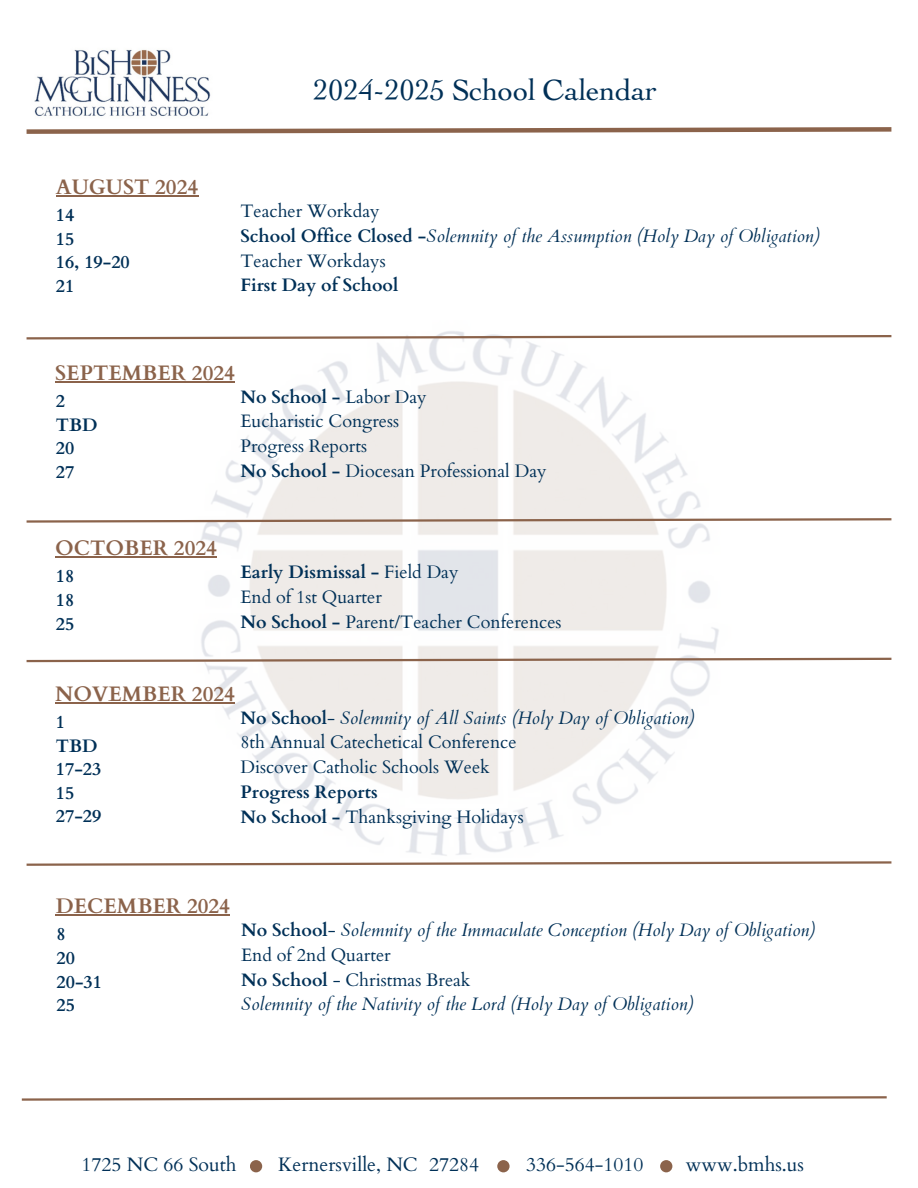
<style>
.page{position:relative;width:918px;height:1188px;background:#fff}
.page>*{position:absolute;margin:0;border:0;box-sizing:border-box;transform-origin:0 0}
.t1{font:30px "Cochin URWD Rom";color:#003057}
.t2{font:700 21px "Cardo";color:#8b634b}
.t3{font:19.5px "Cardo";color:#003057}
.t4{font:18px "Cardo";color:#003057}
.t5{font:italic 18px "Cardo";color:#003057}
.t6{font:700 18px/23.7px "Cardo";color:#003057}
.s1{font-weight:700;font-style:normal}
.s2{font-weight:400}
.s3{font-weight:700}
.s4{font-style:normal}
</style>
<div class="page">
<img style="left:121px;top:331px;width:598px;height:525px">
<img style="left:34px;top:49px;width:177px;height:68px">
<svg style="left:26px;top:127px;width:866px;height:7px"></svg>
<div style="left:250px;top:1160px;width:12px;height:12px;background:#8b634b;border-radius:50%"></div>
<div style="left:497px;top:1160px;width:13px;height:12px;background:#8b634b;border-radius:50%"></div>
<div style="left:660px;top:1160px;width:12px;height:12px;background:#8b634b;border-radius:50%"></div>
<hr style="left:56px;top:195px;width:142px;height:1px;background:#8b634b">
<svg style="left:26px;top:334px;width:866px;height:7px"></svg>
<hr style="left:55px;top:381px;width:180px;height:1px;background:#8b634b">
<svg style="left:26px;top:517px;width:866px;height:7px"></svg>
<hr style="left:55px;top:557px;width:162px;height:1px;background:#8b634b">
<svg style="left:26px;top:657px;width:866px;height:6px"></svg>
<hr style="left:55px;top:702px;width:180px;height:1px;background:#8b634b">
<svg style="left:26px;top:861px;width:866px;height:5px"></svg>
<hr style="left:56px;top:914px;width:174px;height:1px;background:#8b634b">
<svg style="left:21px;top:1096px;width:866px;height:5px"></svg>
<h1 class="t1" style="left:313px;top:78px;width:345px">2024-2025 School Calendar</h1>
<p class="t2" style="left:56px;top:173px;width:144px">AUGUST 2024</p>
<p class="t6" style="left:56px;top:204px;width:75px">14<br>15<br>16, 19-20<br>21</p>
<h2 class="t4" style="left:240px;top:199px;width:141px">Teacher Workday</h2>
<p class="t5" style="left:240px;top:224px;width:581px"><span class="s1">School Office Closed -</span>Solemnity of the Assumption (Holy Day of Obligation)</p>
<p class="t4" style="left:240px;top:249px;width:147px">Teacher Workdays</p>
<p class="t6" style="left:240px;top:274px;width:159px">First Day of School</p>
<p class="t2" style="left:55px;top:359px;width:181px">SEPTEMBER 2024</p>
<h4 class="t6" style="left:56px;top:389px;width:43px">2<br>TBD<br>20<br>27</h4>
<h2 class="t6" style="left:240px;top:385px;width:188px">No School - <span class="s2">Labor Day</span></h2>
<p class="t4" style="left:240px;top:410px;width:160px">Eucharistic Congress</p>
<p class="t4" style="left:240px;top:434px;width:128px">Progress Reports</p>
<p class="t4" style="left:240px;top:459px;width:308px"><span class="s3">No School -</span> Diocesan Professional Day</p>
<h4 class="t2" style="left:55px;top:535px;width:163px">OCTOBER 2024</h4>
<h2 class="t6" style="left:56px;top:565px;width:20px;text-align:justify">18<br>18<br>25</h2>
<p class="t6" style="left:240px;top:561px;width:220px">Early Dismissal - <span class="s2">Field Day</span></p>
<p class="t4" style="left:240px;top:585px;width:143px">End of 1st Quarter</p>
<p class="t4" style="left:240px;top:610px;width:323px"><span class="s3">No School -</span> Parent/Teacher Conferences</p>
<p class="t2" style="left:55px;top:680px;width:181px">NOVEMBER 2024</p>
<p class="t6" style="left:56px;top:710px;width:47px">1<br>TBD<br>17-23<br>15<br>27-29</p>
<h4 class="t5" style="left:240px;top:706px;width:456px"><span class="s1">No School</span><span class="s4">-</span> Solemnity of All Saints (Holy Day of Obligation)</h4>
<h2 class="t4" style="left:240px;top:731px;width:278px">8th Annual Catechetical Conference</h2>
<h4 class="t4" style="left:240px;top:755px;width:251px">Discover Catholic Schools Week</h4>
<p class="t6" style="left:240px;top:780px;width:139px">Progress Reports</p>
<p class="t4" style="left:240px;top:805px;width:285px"><span class="s3">No School -</span> Thanksgiving Holidays</p>
<p class="t2" style="left:56px;top:892px;width:176px">DECEMBER 2024</p>
<h3 class="t6" style="left:57px;top:923px;width:47px">8<br>20<br>20-31<br>25</h3>
<h3 class="t5" style="left:241px;top:918px;width:575px"><span class="s1">No School</span><span class="s4">-</span> Solemnity of the Immaculate Conception (Holy Day of Obligation)</h3>
<h3 class="t4" style="left:241px;top:943px;width:151px">End of 2nd Quarter</h3>
<h3 class="t4" style="left:241px;top:968px;width:231px"><span class="s3">No School</span> - Christmas Break</h3>
<h3 class="t5" style="left:241px;top:992px;width:454px">Solemnity of the Nativity of the Lord (Holy Day of Obligation)</h3>
<h2 class="t3" style="left:82px;top:1151px;width:156px">1725 NC 66 South</h2>
<h4 class="t3" style="left:278px;top:1151px;width:141px">Kernersville, NC</h4>
<p class="t3" style="left:429px;top:1151px;width:51px">27284</p>
<p class="t3" style="left:526px;top:1151px;width:119px">336-564-1010</p>
<p class="t3" style="left:686px;top:1151px;width:120px">www.bmhs.us</p>
</div>
